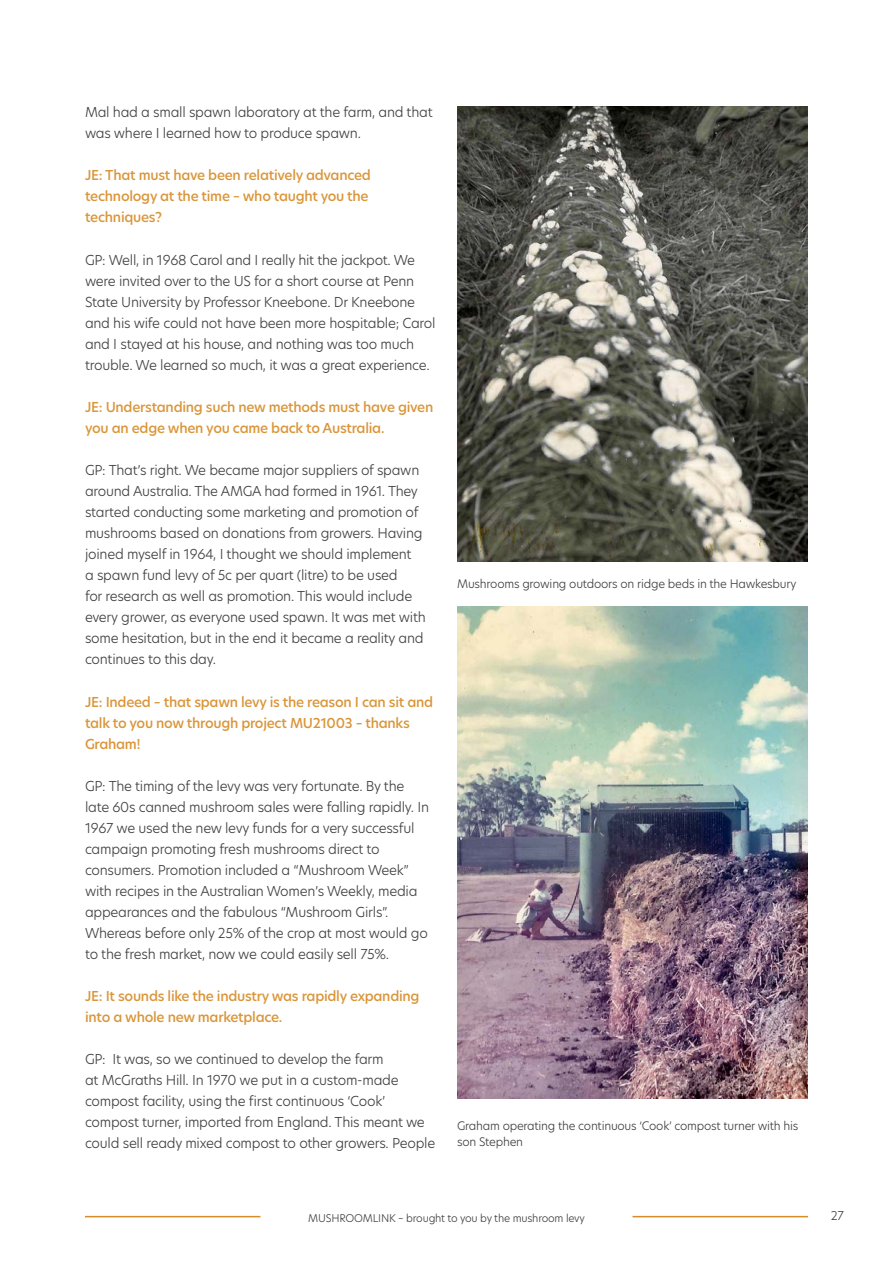
<style>
.page{position:relative;width:893px;height:1263px;background:#fff}
.page>*{position:absolute;margin:0;border:0;box-sizing:border-box;transform-origin:0 0}
.Body_copy{font:300 13.5px/21px "New Hero";letter-spacing:-.02em;color:#3e3e3f}
.Body_copy-2{font:500 13.5px/21px "New Hero";letter-spacing:-.02em;color:#da963a}
.t1{font:300 12px "New Hero";color:#3e3e3f}
.t2{font:300 11.55px/15.5px "New Hero";letter-spacing:-.02em;color:#3e3e3f}
.t3{font:300 10.5px "New Hero";letter-spacing:-.02em;color:#3e3e3f}
</style>
<div class="page">
<img style="left:457px;top:106px;width:351px;height:455px">
<img style="left:457px;top:607px;width:351px;height:491px">
<hr style="left:85px;top:1216px;width:175px;height:1px;background:#d68c29">
<hr style="left:632px;top:1216px;width:176px;height:1px;background:#d68c29">
<p class="Body_copy" style="left:85px;top:101px;width:349px">Mal had a small spawn laboratory at the farm, and that was where I learned how to produce spawn.</p>
<p class="Body_copy-2" style="left:85px;top:165px;width:287px">JE: That must have been relatively advanced technology at the time – who taught you the techniques?</p>
<p class="Body_copy" style="left:85px;top:249px;width:352px">GP: Well, in 1968 Carol and I really hit the jackpot. We were invited over to the US for a short course at Penn State University by Professor Kneebone. Dr Kneebone and his wife could not have been more hospitable; Carol and I stayed at his house, and nothing was too much trouble. We learned so much, it was a great experience.</p>
<p class="Body_copy-2" style="left:85px;top:396px;width:350px">JE: Understanding such new methods must have given you an edge when you came back to Australia.</p>
<p class="Body_copy" style="left:85px;top:459px;width:342px">GP: That’s right. We became major suppliers of spawn around Australia. The AMGA had formed in 1961. They started conducting some marketing and promotion of mushrooms based on donations from growers. Having joined myself in 1964, I thought we should implement<br>a spawn fund levy of 5c per quart (litre) to be used<br>for research as well as promotion. This would include every grower, as everyone used spawn. It was met with some hesitation, but in the end it became a reality and continues to this day.</p>
<p class="Body_copy-2" style="left:85px;top:691px;width:350px">JE: Indeed – that spawn levy is the reason I can sit and talk to you now through project MU21003 – thanks<br>Graham!</p>
<p class="Body_copy" style="left:85px;top:775px;width:346px">GP: The timing of the levy was very fortunate. By the late 60s canned mushroom sales were falling rapidly. In 1967 we used the new levy funds for a very successful campaign promoting fresh mushrooms direct to consumers. Promotion included a “Mushroom Week” with recipes in the Australian Women’s Weekly, media appearances and the fabulous “Mushroom Girls”.<br>Whereas before only 25% of the crop at most would go to the fresh market, now we could easily sell 75%.</p>
<p class="Body_copy-2" style="left:85px;top:985px;width:336px">JE: It sounds like the industry was rapidly expanding into a whole new marketplace.</p>
<p class="Body_copy" style="left:85px;top:1049px;width:352px">GP: It was, so we continued to develop the farm<br>at McGraths Hill. In 1970 we put in a custom-made compost facility, using the first continuous ‘Cook’ compost turner, imported from England. This meant we could sell ready mixed compost to other growers. People</p>
<p class="t2" style="left:457px;top:576px;width:341px">Mushrooms growing outdoors on ridge beds in the Hawkesbury</p>
<p class="t2" style="left:457px;top:1118px;width:343px">Graham operating the continuous ‘Cook’ compost turner with his son Stephen</p>
<p class="t3" style="left:308px;top:1210px;width:278px">MUSHROOMLINK – brought to you by the mushroom levy</p>
<p class="t1" style="left:831px;top:1208px;width:15px">27</p>
</div>
